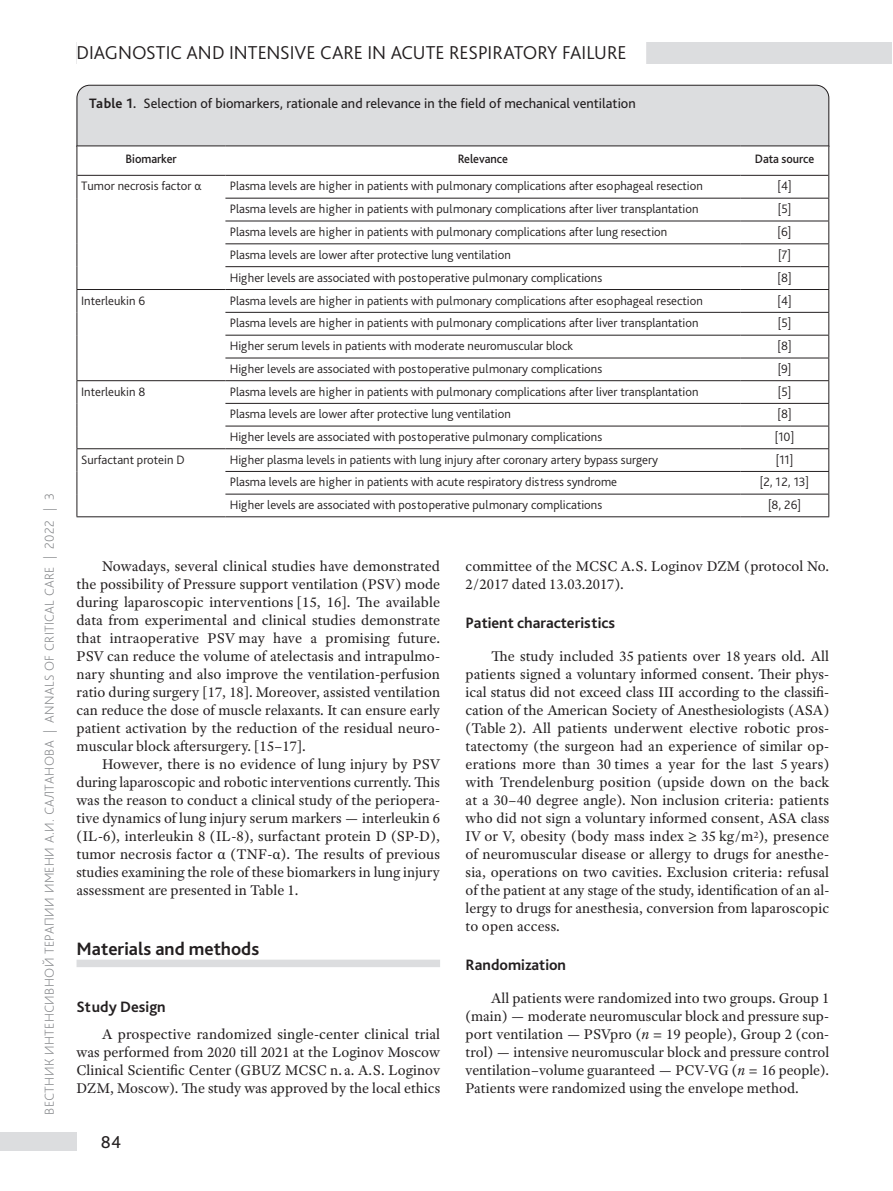
<style>
.page{position:relative;width:893px;height:1191px;background:#fff}
.page>*{position:absolute;margin:0;border:0;box-sizing:border-box;transform-origin:0 0}
.t1{font:300 19.5px "Bliss Pro";color:#231f20}
.t2{font:700 18.75px "Bliss Pro";color:#231f20}
.t3{font:18px "Bliss Pro";color:#231f20}
.t4{font:700 15.75px "Bliss Pro";color:#231f20}
.t5{font:15px/18px "Adobe Text Pro";color:#231f20;text-align:justify}
.t6{font:14.25px "Bliss Pro";color:#231f20}
.t7{font:200 13.5px "Bliss Pro";letter-spacing:.025em;color:#808285}
.t8{font:300 12.75px "Bliss Pro";color:#231f20}
.t9{font:500 12.75px "Bliss Pro";letter-spacing:-.005em;color:#231f20;scale:.95 1}
.s1{font-weight:700}
.s2{font-style:italic}
</style>
<div class="page">
<div style="left:0;top:1132px;width:77px;height:18px;background:#dcdddf"></div>
<div style="left:77px;top:44px;width:815px;height:20px;background:#dcdddf"></div>
<div style="left:77px;top:42px;width:815px;height:20px;background:#dcdddf"></div>
<div style="left:77px;top:36px;width:569px;height:45px;background:#fff"></div>
<div style="left:77px;top:959px;width:363px;height:8px;background:#dcdddf"></div>
<div style="left:76px;top:84px;width:754px;height:64px;background:#dcdddf"></div>
<hr style="left:77px;top:145px;width:148px;height:1px;background:#231f20">
<hr style="left:225px;top:145px;width:515px;height:1px;background:#231f20">
<hr style="left:740px;top:145px;width:89px;height:1px;background:#231f20">
<hr style="left:77px;top:516px;width:148px;height:1px;background:#231f20">
<svg style="left:77px;top:146px;width:752px;height:370px"></svg>
<hr style="left:225px;top:516px;width:515px;height:1px;background:#231f20">
<hr style="left:740px;top:516px;width:89px;height:1px;background:#231f20">
<p class="t7" style="left:41px;top:1114px;width:623px;rotate:-90deg">ВЕСТНИК ИНТЕНСИВНОЙ ТЕРАПИИ ИМЕНИ А.И. САЛТАНОВА | ANNALS OF CRITICAL CARE | 2022 | 3</p>
<h1 class="t1" style="left:77px;top:40px;width:552px">DIAGNOSTIC AND INTENSIVE CARE IN ACUTE RESPIRATORY FAILURE</h1>
<p class="t6" style="left:89px;top:94px;width:548px"><span class="s1">Table 1.</span> Selection of biomarkers, rationale and relevance in the field of mechanical ventilation</p>
<p class="t9" style="left:126px;top:151px;width:55px">Biomarker</p>
<p class="t9" style="left:458px;top:151px;width:54px">Relevance</p>
<p class="t9" style="left:755px;top:151px;width:64px">Data source</p>
<p class="t8" style="left:81px;top:178px;width:122px">Tumor necrosis factor α</p>
<p class="t8" style="left:230px;top:178px;width:475px">Plasma levels are higher in patients with pulmonary complications after esophageal resection</p>
<p class="t8" style="left:777px;top:178px;width:16px">[4]</p>
<p class="t8" style="left:230px;top:201px;width:470px">Plasma levels are higher in patients with pulmonary complications after liver transplantation</p>
<p class="t8" style="left:778px;top:201px;width:15px">[5]</p>
<p class="t8" style="left:230px;top:224px;width:439px">Plasma levels are higher in patients with pulmonary complications after lung resection</p>
<p class="t8" style="left:778px;top:224px;width:15px">[6]</p>
<p class="t8" style="left:230px;top:247px;width:283px">Plasma levels are lower after protective lung ventilation</p>
<p class="t8" style="left:778px;top:247px;width:15px">[7]</p>
<p class="t8" style="left:230px;top:269px;width:374px">Higher levels are associated with postoperative pulmonary complications</p>
<p class="t8" style="left:777px;top:269px;width:16px">[8]</p>
<p class="t8" style="left:81px;top:292px;width:66px">Interleukin 6</p>
<p class="t8" style="left:230px;top:292px;width:475px">Plasma levels are higher in patients with pulmonary complications after esophageal resection</p>
<p class="t8" style="left:777px;top:292px;width:16px">[4]</p>
<p class="t8" style="left:230px;top:315px;width:470px">Plasma levels are higher in patients with pulmonary complications after liver transplantation</p>
<p class="t8" style="left:778px;top:315px;width:15px">[5]</p>
<p class="t8" style="left:230px;top:338px;width:345px">Higher serum levels in patients with moderate neuromuscular block</p>
<p class="t8" style="left:777px;top:338px;width:16px">[8]</p>
<p class="t8" style="left:230px;top:361px;width:374px">Higher levels are associated with postoperative pulmonary complications</p>
<p class="t8" style="left:778px;top:361px;width:15px">[9]</p>
<p class="t8" style="left:81px;top:383px;width:66px">Interleukin 8</p>
<p class="t8" style="left:230px;top:383px;width:470px">Plasma levels are higher in patients with pulmonary complications after liver transplantation</p>
<p class="t8" style="left:778px;top:383px;width:15px">[5]</p>
<p class="t8" style="left:230px;top:406px;width:283px">Plasma levels are lower after protective lung ventilation</p>
<p class="t8" style="left:777px;top:406px;width:16px">[8]</p>
<p class="t8" style="left:230px;top:429px;width:374px">Higher levels are associated with postoperative pulmonary complications</p>
<p class="t8" style="left:775px;top:429px;width:21px">[10]</p>
<p class="t8" style="left:81px;top:451px;width:105px">Surfactant protein D</p>
<p class="t8" style="left:230px;top:451px;width:430px">Higher plasma levels in patients with lung injury after coronary artery bypass surgery</p>
<p class="t8" style="left:776px;top:451px;width:19px">[11]</p>
<p class="t8" style="left:230px;top:474px;width:389px">Plasma levels are higher in patients with acute respiratory distress syndrome</p>
<p class="t8" style="left:760px;top:474px;width:51px">[2, 12, 13]</p>
<p class="t8" style="left:230px;top:497px;width:374px">Higher levels are associated with postoperative pulmonary complications</p>
<p class="t8" style="left:768px;top:497px;width:35px">[8, 26]</p>
<p class="t5" style="left:77px;top:557px;width:365px;text-indent:26px">Nowadays, several clinical studies have demonstrated the possibility of Pressure support ventilation (PSV) mode during laparoscopic interventions [15, 16]. The available data from experimental and clinical studies demonstrate that intraoperative PSV may have a promising future.<br>PSV can reduce the volume of atelectasis and intrapulmo&shy;nary shunting and also improve the ventilation-perfusion ratio during surgery [17, 18]. Moreover, assisted ventilation can reduce the dose of muscle relaxants. It can ensure early patient activation by the reduction of the residual neuro&shy;muscular block aftersurgery. [15–17].</p>
<p class="t5" style="left:77px;top:755px;width:365px;text-indent:26px">However, there is no evidence of lung injury by PSV during laparoscopic and robotic interventions currently. This was the reason to conduct a clinical study of the periopera&shy;tive dynamics of lung injury serum markers — interleukin 6 (IL-6), interleukin 8 (IL-8), surfactant protein D (SP-D), tumor necrosis factor α (TNF-α). The results of previous studies examining the role of these biomarkers in lung injury assessment are presented in Table 1.</p>
<p class="t2" style="left:77px;top:937px;width:184px">Materials and methods</p>
<p class="t4" style="left:77px;top:997px;width:91px">Study Design</p>
<p class="t5" style="left:77px;top:1025px;width:365px;text-indent:26px">A prospective randomized single-center clinical trial was performed from 2020 till 2021 at the Loginov Moscow Clinical Scientific Center (GBUZ MCSC n. a. A.S. Loginov DZM, Moscow). The study was approved by the local ethics</p>
<p class="t3" style="left:101px;top:1131px;width:22px">84</p>
<p class="t5" style="left:466px;top:557px;width:365px">committee of the MCSC A.S. Loginov DZM (protocol No.<br>2/2017 dated 13.03.2017).</p>
<p class="t4" style="left:466px;top:613px;width:151px">Patient characteristics</p>
<p class="t5" style="left:466px;top:647px;width:365px;text-indent:26px">The study included 35 patients over 18 years old. All patients signed a voluntary informed consent. Their phys&shy;ical status did not exceed class III according to the classifi&shy;cation of the American Society of Anesthesiologists (ASA) (Table 2). All patients underwent elective robotic pros&shy;tatectomy (the surgeon had an experience of similar op&shy;erations more than 30 times a year for the last 5 years) with Trendelenburg position (upside down on the back at a 30–40 degree angle). Non inclusion criteria: patients who did not sign a voluntary informed consent, ASA class IV or V, obesity (body mass index ≥ 35 kg/m<sup>2</sup>), presence of neuromuscular disease or allergy to drugs for anesthe&shy;sia, operations on two cavities. Exclusion criteria: refusal of the patient at any stage of the study, identification of an al&shy;lergy to drugs for anesthesia, conversion from laparoscopic to open access.</p>
<p class="t4" style="left:466px;top:955px;width:102px">Randomization</p>
<p class="t5" style="left:466px;top:989px;width:365px;text-indent:26px">All patients were randomized into two groups. Group 1 (main) — moderate neuromuscular block and pressure sup&shy;port ventilation — PSVpro (<span class="s2">n</span> = 19 people), Group 2 (con&shy;trol) — intensive neuromuscular block and pressure control ventilation–volume guaranteed — PCV-VG (<span class="s2">n</span> = 16 people).<br>Patients were randomized using the envelope method.</p>
</div>
